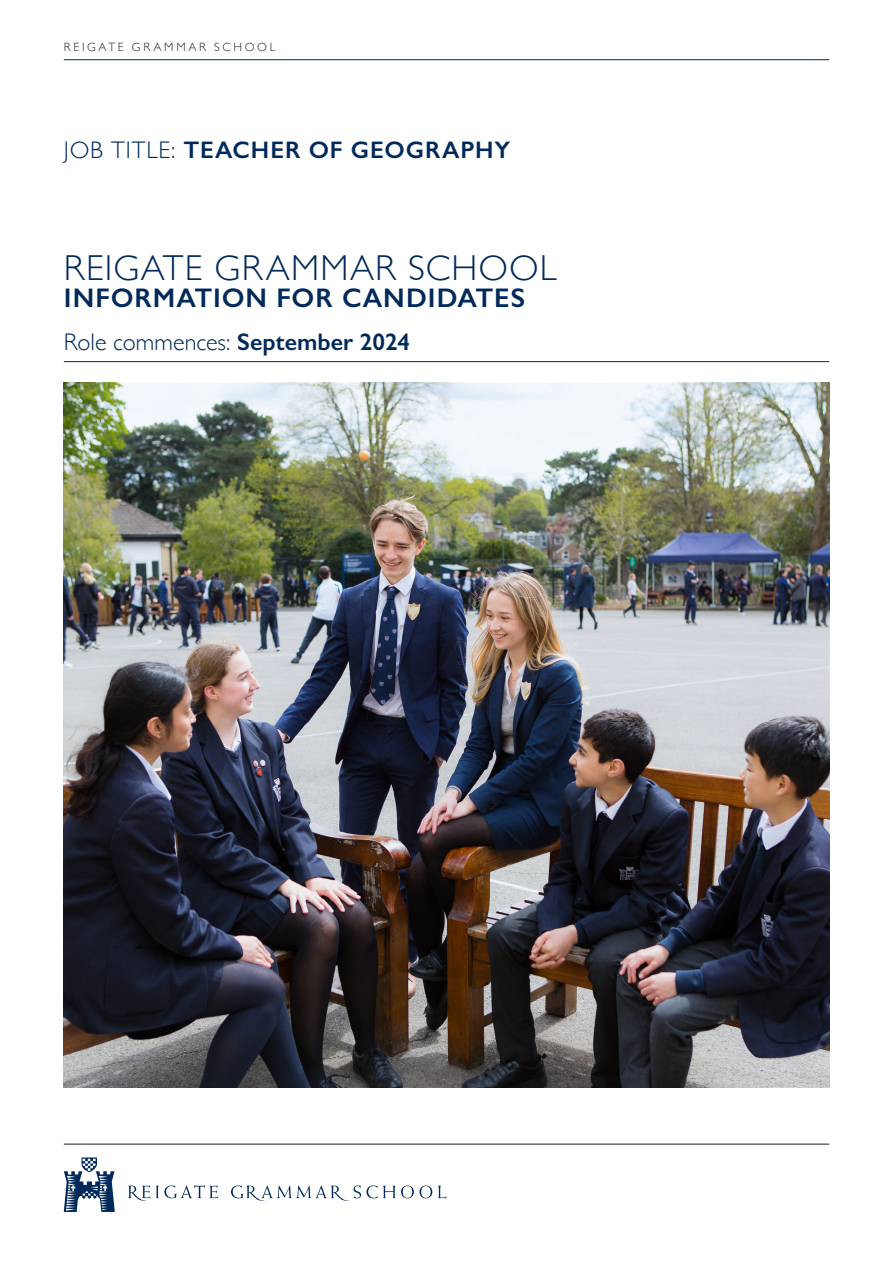
<style>
.page{position:relative;width:893px;height:1263px;background:#fff}
.page>*{position:absolute;margin:0;border:0;box-sizing:border-box;transform-origin:0 0}
.Reigate_Grammar_Schoool_Page_1{font:300 36px "Gill Sans";letter-spacing:.035em;color:#002a5b}
.Infor_For_Candidates_Page_1{font:600 27px "Gill Sans";letter-spacing:.035em;color:#002a5b}
.Role_Commences_Page_1{font:300 24px "Gill Sans";color:#002a5b}
.Job_Title_Page_1{font:600 24px "Gill Sans";letter-spacing:.035em;color:#002a5b}
.t1{font:300 12px "Gill Sans";letter-spacing:.225em;color:#231f20}
.s1{font-weight:300}
.s2{font-weight:600}
</style>
<div class="page">
<svg style="left:64px;top:1157px;width:51px;height:55px"></svg>
<svg style="left:156px;top:1185px;width:62px;height:13px"></svg>
<svg style="left:438px;top:1186px;width:8px;height:12px"></svg>
<svg style="left:128px;top:1185px;width:22px;height:16px"></svg>
<svg style="left:231px;top:1185px;width:201px;height:16px"></svg>
<hr style="left:64px;top:59px;width:765px;height:1px;background:#002a5b">
<hr style="left:64px;top:361px;width:765px;height:1px;background:#002a5b">
<img style="left:64px;top:383px;width:765px;height:704px">
<hr style="left:64px;top:1144px;width:765px;height:1px;background:#231f20">
<p class="t1" style="left:64px;top:38px;width:213px">REIGATE GRAMMAR SCHOOL</p>
<p class="Job_Title_Page_1" style="left:64px;top:135px;width:448px"><span class="s1">JOB TITLE:</span> TEACHER OF GEOGRAPHY</p>
<p class="Reigate_Grammar_Schoool_Page_1" style="left:64px;top:240px;width:494px">REIGATE GRAMMAR SCHOOL</p>
<p class="Infor_For_Candidates_Page_1" style="left:64px;top:282px;width:463px">INFORMATION FOR CANDIDATES</p>
<p class="Role_Commences_Page_1" style="left:64px;top:323px;width:348px">Role commences: <span class="s2">September 2024</span></p>
</div>
